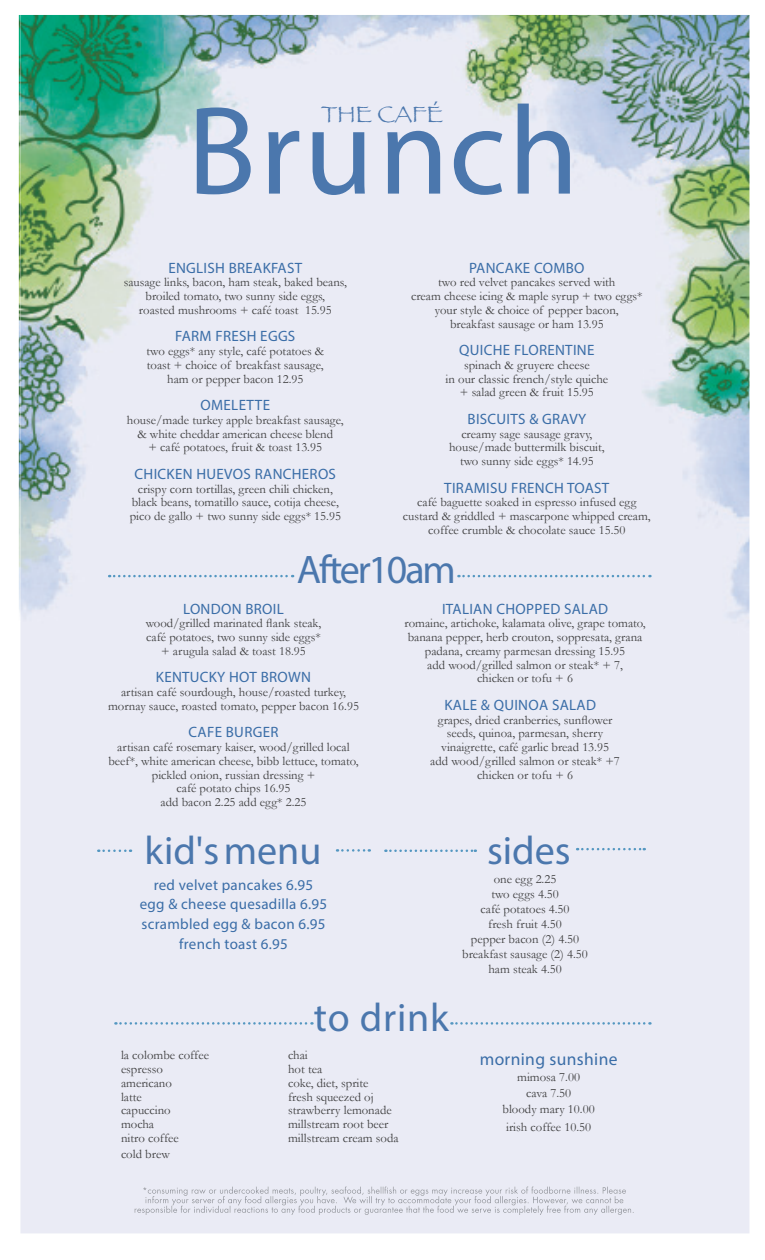
<style>
.page{position:relative;width:765px;height:1260px;background:#fff}
.page>*{position:absolute;margin:0;border:0;box-sizing:border-box;transform-origin:0 0}
.t1{font:126.88px "Myriad Pro";letter-spacing:.02em;color:#4b77ad}
.t2{font:40px "Myriad Pro";color:#4b77ad}
.t3{font:40px "Myriad Pro";letter-spacing:-.05em;color:#4b77ad}
.t4{font:23.38px "Papyrus";color:#4b77ad}
.t5{font:17.5px "Myriad Pro";letter-spacing:.02em;color:#3a6da7}
.t6{font:15px/20px "Myriad Pro";letter-spacing:.02em;color:#3a6da7;text-align:center}
.t7{font:12.75px/13.8px "Garamond";color:#3e3e3f;text-align:center}
</style>
<div class="page">
<img style="left:20px;top:15px;width:729px;height:1218px">
<svg style="left:458px;top:575px;width:192px;height:2px"></svg>
<svg style="left:451px;top:1022px;width:199px;height:3px"></svg>
<svg style="left:109px;top:575px;width:184px;height:2px"></svg>
<svg style="left:115px;top:1022px;width:197px;height:3px"></svg>
<svg style="left:98px;top:850px;width:33px;height:2px"></svg>
<svg style="left:337px;top:849px;width:33px;height:3px"></svg>
<svg style="left:385px;top:850px;width:91px;height:2px"></svg>
<svg style="left:577px;top:848px;width:68px;height:2px"></svg>
<img style="left:181px;top:1206px;width:428px;height:7px">
<img style="left:152px;top:1196px;width:467px;height:8px">
<img style="left:232px;top:1187px;width:376px;height:7px">
<h3 class="t4" style="left:321px;top:100px;width:124px">THE CAFÉ</h3>
<h1 class="t1" style="left:187px;top:73px;width:393px">Brunch</h1>
<p class="t6" style="left:168px;top:257px;width:135px">ENGLISH BREAKFAST</p>
<p class="t7" style="left:124px;top:275px;width:225px">sausage links, bacon, ham steak, baked beans, broiled tomato, two sunny side eggs,<br>roasted mushrooms + café toast 15.95</p>
<p class="t6" style="left:175px;top:326px;width:122px">FARM FRESH EGGS</p>
<p class="t7" style="left:147px;top:344px;width:179px">two eggs* any style, café potatoes &amp; toast + choice of breakfast sausage, ham or pepper bacon 12.95</p>
<p class="t6" style="left:201px;top:395px;width:71px">OMELETTE</p>
<p class="t7" style="left:127px;top:413px;width:218px">house/made turkey apple breakfast sausage, &amp; white cheddar american cheese blend<br>+ café potatoes, fruit &amp; toast 13.95</p>
<p class="t6" style="left:135px;top:464px;width:203px">CHICKEN HUEVOS RANCHEROS</p>
<p class="t7" style="left:130px;top:482px;width:213px">crispy corn tortillas, green chili chicken, black beans, tomatillo sauce, cotija cheese, pico de gallo + two sunny side eggs* 15.95</p>
<p class="t6" style="left:469px;top:257px;width:117px">PANCAKE COMBO</p>
<p class="t7" style="left:411px;top:275px;width:233px">two red velvet pancakes served with<br>cream cheese icing &amp; maple syrup + two eggs* your style &amp; choice of pepper bacon, breakfast sausage or ham 13.95</p>
<p class="t6" style="left:459px;top:340px;width:137px">QUICHE FLORENTINE</p>
<p class="t7" style="left:446px;top:358px;width:164px">spinach &amp; gruyere cheese<br>in our classic french/style quiche + salad green &amp; fruit 15.95</p>
<p class="t6" style="left:468px;top:409px;width:120px">BISCUITS &amp; GRAVY</p>
<p class="t7" style="left:449px;top:427px;width:157px">creamy sage sausage gravy, house/made buttermilk biscuit, two sunny side eggs* 14.95</p>
<p class="t6" style="left:444px;top:477px;width:167px">TIRAMISU FRENCH TOAST</p>
<p class="t7" style="left:403px;top:495px;width:249px">café baguette soaked in espresso infused egg custard &amp; griddled + mascarpone whipped cream, coffee crumble &amp; chocolate sauce 15.50</p>
<h2 class="t3" style="left:297px;top:544px;width:161px">After 10am</h2>
<p class="t6" style="left:183px;top:598px;width:102px">LONDON BROIL</p>
<p class="t7" style="left:146px;top:616px;width:177px">wood/grilled marinated flank steak, café potatoes, two sunny side eggs* + arugula salad &amp; toast 18.95</p>
<p class="t6" style="left:156px;top:667px;width:157px">KENTUCKY HOT BROWN</p>
<p class="t7" style="left:108px;top:685px;width:253px">artisan café sourdough, house/roasted turkey, mornay sauce, roasted tomato, pepper bacon 16.95</p>
<p class="t6" style="left:189px;top:722px;width:91px">CAFE BURGER</p>
<p class="t7" style="left:108px;top:740px;width:252px">artisan café rosemary kaiser, wood/grilled local beef*, white american cheese, bibb lettuce, tomato, pickled onion, russian dressing +<br>café potato chips 16.95<br>add bacon 2.25 add egg* 2.25</p>
<h2 class="t2" style="left:145px;top:826px;width:178px">kid's menu</h2>
<p class="t6" style="left:140px;top:874px;width:189px">red velvet pancakes 6.95 egg &amp; cheese quesadilla 6.95 scrambled egg &amp; bacon 6.95 french toast 6.95</p>
<p class="t6" style="left:442px;top:598px;width:168px">ITALIAN CHOPPED SALAD</p>
<p class="t7" style="left:404px;top:616px;width:243px">romaine, artichoke, kalamata olive, grape tomato, banana pepper, herb crouton, soppresata, grana padana, creamy parmesan dressing 15.95<br>add wood/grilled salmon or steak* + 7,<br>chicken or tofu + 6</p>
<p class="t6" style="left:444px;top:695px;width:153px">KALE &amp; QUINOA SALAD</p>
<p class="t7" style="left:430px;top:713px;width:191px">grapes, dried cranberries, sunflower seeds, quinoa, parmesan, sherry vinaigrette, café garlic bread 13.95<br>add wood/grilled salmon or steak* +7 chicken or tofu + 6</p>
<h2 class="t2" style="left:487px;top:826px;width:85px">sides</h2>
<p class="t7" style="left:462px;top:871px;width:127px;line-height:15px">one egg 2.25<br>two eggs 4.50<br>café potatoes 4.50<br>fresh fruit 4.50<br>pepper bacon (2) 4.50 breakfast sausage (2) 4.50 ham steak 4.50</p>
<p class="t7" style="left:121px;top:1048px;width:90px;text-align:left">la colombe coffee espresso americano<br>latte<br>capuccino<br>mocha<br>nitro coffee</p>
<p class="t7" style="left:121px;top:1147px;width:50px">cold brew</p>
<h2 class="t2" style="left:314px;top:993px;width:137px">to drink</h2>
<p class="t7" style="left:288px;top:1048px;width:112px;text-align:left">chai<br>hot tea<br>coke, diet, sprite<br>fresh squeezed oj strawberry lemonade millstream root beer millstream cream soda</p>
<h3 class="t5" style="left:480px;top:1048px;width:139px">morning sunshine</h3>
<p class="t7" style="left:503px;top:1069px;width:94px;line-height:16.2px">mimosa 7.00<br>cava 7.50<br>bloody mary 10.00</p>
<p class="t7" style="left:506px;top:1120px;width:86px">irish coffee 10.50</p>
</div>
